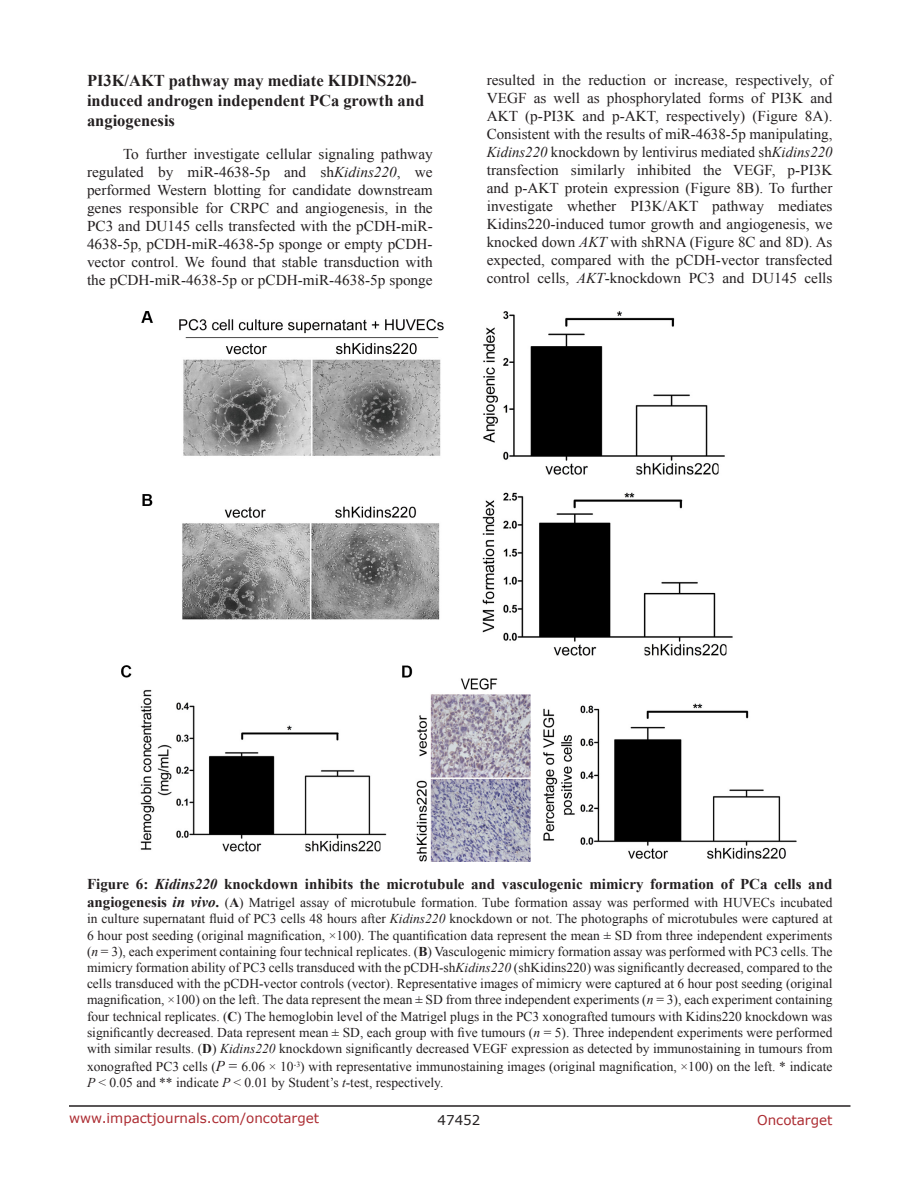
<style>
.page{position:relative;width:918px;height:1188px;background:#fff}
.page>*{position:absolute;margin:0;border:0;box-sizing:border-box;transform-origin:0 0}
.SubHeading_middle{font:700 16.5px/19.8px "Times New Roman";color:#231f20}
.BodyText{font:15px/18px "Times New Roman";color:#231f20;text-align:justify}
.FigureText{font:700 15px "Times New Roman";color:#231f20}
.FigureText-2{font:13.5px/16.2px "Times New Roman";color:#231f20;text-align:justify}
.t1{font:13.5px "Verdana";color:#ac2b31}
.t2{font:13.5px "Verdana";color:#231f20}
.s1{font-style:italic}
.s2{font-weight:700;font-size:15px}
.s3{font-weight:700;font-style:italic;font-size:15px}
.s4{font-weight:700}
.s5{font-style:italic;font-size:15px}
.s6{font-size:15px}
</style>
<div class="page">
<hr style="left:69px;top:1105px;width:781px;height:2px;background:#231f20">
<img style="left:122px;top:312px;width:674px;height:549px">
<p class="SubHeading_middle" style="left:87px;top:70px;width:339px">PI3K/AKT pathway may mediate KIDINS220- induced androgen independent PCa growth and angiogenesis</p>
<p class="BodyText" style="left:87px;top:145px;width:347px;text-indent:36px">To further investigate cellular signaling pathway regulated by miR-4638-5p and sh<span class="s1">Kidins220</span>, we performed Western blotting for candidate downstream genes responsible for CRPC and angiogenesis, in the PC3 and DU145 cells transfected with the pCDH-miR-4638-5p, pCDH-miR-4638-5p sponge or empty pCDH&shy;vector control. We found that stable transduction with the pCDH-miR-4638-5p or pCDH-miR-4638-5p sponge</p>
<p class="BodyText" style="left:487px;top:71px;width:347px">resulted in the reduction or increase, respectively, of VEGF as well as phosphorylated forms of PI3K and AKT (p-PI3K and p-AKT, respectively) (Figure 8A).<br>Consistent with the results of miR-4638-5p manipulating, <span class="s1">Kidins220</span> knockdown by lentivirus mediated sh<span class="s1">Kidins220 </span>transfection similarly inhibited the VEGF, p-PI3K and p-AKT protein expression (Figure 8B). To further investigate whether PI3K/AKT pathway mediates Kidins220-induced tumor growth and angiogenesis, we knocked down <span class="s1">AKT</span> with shRNA (Figure 8C and 8D). As expected, compared with the pCDH-vector transfected control cells, <span class="s1">AKT</span>-knockdown PC3 and DU145 cells</p>
<p class="FigureText" style="left:87px;top:874px;width:747px">Figure 6: <span class="s1">Kidins220</span> knockdown inhibits the microtubule and vasculogenic mimicry formation of PCa cells and</p>
<p class="FigureText-2" style="left:87px;top:894px;width:747px"><span class="s2">angiogenesis</span> <span class="s3">in vivo</span><span class="s2">.</span> (<span class="s4">A</span>) Matrigel assay of microtubule formation. Tube formation assay was performed with HUVECs incubated in culture supernatant fluid of PC3 cells 48 hours after <span class="s1">Kidins220</span> knockdown or not. The photographs of microtubules were captured at 6 hour post seeding (original magnification, ×100). The quantification data represent the mean ± SD from three independent experiments (<span class="s1">n</span> = 3), each experiment containing four technical replicates. (<span class="s4">B</span>) Vasculogenic mimicry formation assay was performed with PC3 cells. The mimicry formation ability of PC3 cells transduced with the pCDH-sh<span class="s1">Kidins220</span> (shKidins220) was significantly decreased, compared to the cells transduced with the pCDH-vector controls (vector). Representative images of mimicry were captured at 6 hour post seeding (original magnification, ×100) on the left. The data represent the mean ± SD from three independent experiments (<span class="s1">n</span> = 3), each experiment containing four technical replicates. (<span class="s4">C</span>) The hemoglobin level of the Matrigel plugs in the PC3 xonografted tumours with Kidins220 knockdown was significantly decreased. Data represent mean ± SD, each group with five tumours (<span class="s1">n</span> = 5). Three independent experiments were performed with similar results. (<span class="s4">D</span>) <span class="s1">Kidins220</span> knockdown significantly decreased VEGF expression as detected by immunostaining in tumours from</p>
<p class="FigureText-2" style="left:87px;top:1058px;width:747px">xonografted PC3 cells (<span class="s5">P</span> <span class="s6">=</span> 6.06 × 10<sup>-3</sup>) with representative immunostaining images (original magnification, ×100) on the left. * indicate<br><span class="s1">P</span> &lt; 0.05 and ** indicate <span class="s1">P</span> &lt; 0.01 by Student’s <span class="s1">t</span>-test, respectively.</p>
<p class="t1" style="left:69px;top:1109px;width:252px">www.impactjournals.com/oncotarget</p>
<p class="t2" style="left:438px;top:1111px;width:44px">47452</p>
<p class="t1" style="left:757px;top:1111px;width:77px">Oncotarget</p>
</div>
